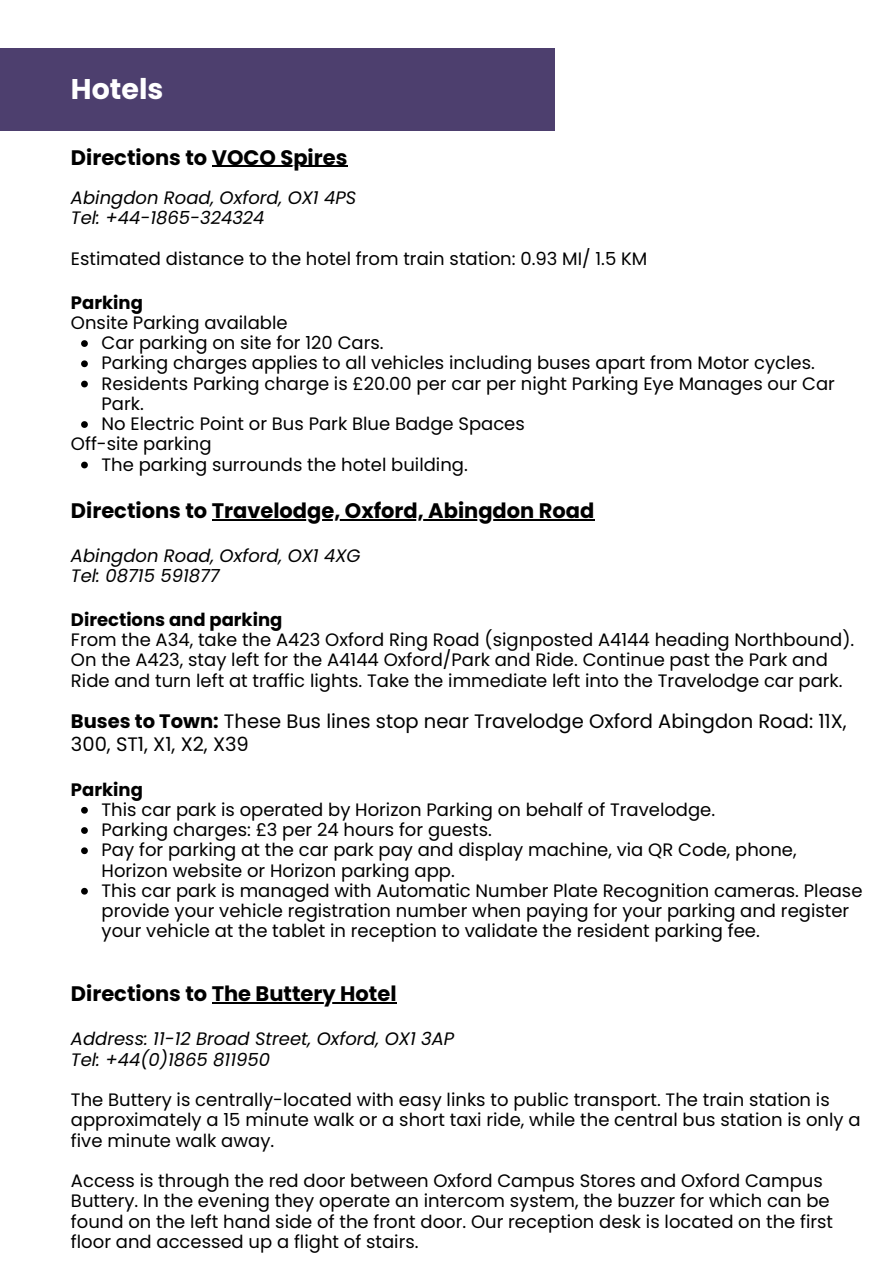
<style>
.page{position:relative;width:893px;height:1264px;background:#fff}
.page>*{position:absolute;margin:0;border:0;box-sizing:border-box;transform-origin:0 0}
.t1{font:700 28.5px "Poppins";color:#fff}
.t2{font:700 21px "Poppins";color:#000}
.t3{font:19.5px/22.5px "Poppins";color:#000}
.t4{font:18px/20.2px "Poppins";color:#000}
.t5{font:italic 18px/20.2px "Poppins";color:#000}
.t6{font:700 18px "Poppins";color:#000}
.s1{font-weight:700}
</style>
<div class="page">
<div style="left:0;top:48px;width:555px;height:82px;background:#4d3f6e"></div>
<svg style="left:81px;top:340px;width:7px;height:7px"></svg>
<svg style="left:81px;top:360px;width:7px;height:7px"></svg>
<svg style="left:81px;top:380px;width:7px;height:7px"></svg>
<svg style="left:81px;top:421px;width:7px;height:7px"></svg>
<svg style="left:81px;top:461px;width:7px;height:7px"></svg>
<svg style="left:81px;top:807px;width:7px;height:6px"></svg>
<svg style="left:81px;top:827px;width:7px;height:6px"></svg>
<svg style="left:81px;top:847px;width:7px;height:7px"></svg>
<svg style="left:81px;top:887px;width:7px;height:7px"></svg>
<hr style="left:212px;top:166px;width:135px;height:1px;background:#000">
<hr style="left:212px;top:519px;width:382px;height:1px;background:#000">
<hr style="left:212px;top:1002px;width:184px;height:1px;background:#000">
<h1 class="t1" style="left:71px;top:69px;width:94px">Hotels</h1>
<p class="t2" style="left:71px;top:143px;width:278px">Directions to VOCO Spires</p>
<p class="t5" style="left:71px;top:188px;width:287px">Abingdon Road, Oxford, OX1 4PS<br>Tel: +44-1865-324324</p>
<p class="t4" style="left:71px;top:248px;width:578px">Estimated distance to the hotel from train station: 0.93 MI/ 1.5 KM</p>
<p class="t6" style="left:71px;top:290px;width:73px">Parking</p>
<p class="t4" style="left:71px;top:312px;width:218px">Onsite Parking available</p>
<p class="t4" style="left:101px;top:333px;width:734px">Car parking on site for 120 Cars.<br>Parking charges applies to all vehicles including buses apart from Motor cycles.<br>Residents Parking charge is £20.00 per car per night Parking Eye Manages our Car Park.<br>No Electric Point or Bus Park Blue Badge Spaces</p>
<p class="t4" style="left:101px;top:454px;width:368px">The parking surrounds the hotel building.</p>
<p class="t4" style="left:71px;top:434px;width:142px">Off-site parking</p>
<p class="t2" style="left:71px;top:496px;width:525px">Directions to Travelodge, Oxford, Abingdon Road</p>
<p class="t5" style="left:71px;top:545px;width:291px">Abingdon Road, Oxford, OX1 4XG<br>Tel: 08715 591877</p>
<p class="t6" style="left:71px;top:607px;width:213px">Directions and parking</p>
<p class="t4" style="left:71px;top:629px;width:784px">From the A34, take the A423 Oxford Ring Road (signposted A4144 heading Northbound).<br>On the A423, stay left for the A4144 Oxford/Park and Ride. Continue past the Park and<br>Ride and turn left at traffic lights. Take the immediate left into the Travelodge car park.</p>
<p class="t3" style="left:71px;top:710px;width:777px"><span class="s1">Buses to Town:</span> These Bus lines stop near Travelodge Oxford Abingdon Road: 11X,<br>300, ST1, X1, X2, X39</p>
<p class="t6" style="left:71px;top:776px;width:73px">Parking</p>
<p class="t4" style="left:101px;top:799px;width:762px">This car park is operated by Horizon Parking on behalf of Travelodge.<br>Parking charges: £3 per 24 hours for guests.<br>Pay for parking at the car park pay and display machine, via QR Code, phone, Horizon website or Horizon parking app.<br>This car park is managed with Automatic Number Plate Recognition cameras. Please provide your vehicle registration number when paying for your parking and register your vehicle at the tablet in reception to validate the resident parking fee.</p>
<p class="t2" style="left:71px;top:979px;width:327px">Directions to The Buttery Hotel</p>
<p class="t5" style="left:71px;top:1028px;width:385px">Address: 11-12 Broad Street, Oxford, OX1 3AP<br>Tel: +44(0)1865 811950</p>
<p class="t4" style="left:71px;top:1089px;width:791px">The Buttery is centrally-located with easy links to public transport. The train station is approximately a 15 minute walk or a short taxi ride, while the central bus station is only a five minute walk away.</p>
<p class="t4" style="left:71px;top:1170px;width:763px">Access is through the red door between Oxford Campus Stores and Oxford Campus Buttery. In the evening they operate an intercom system, the buzzer for which can be found on the left hand side of the front door. Our reception desk is located on the first floor and accessed up a flight of stairs.</p>
</div>
